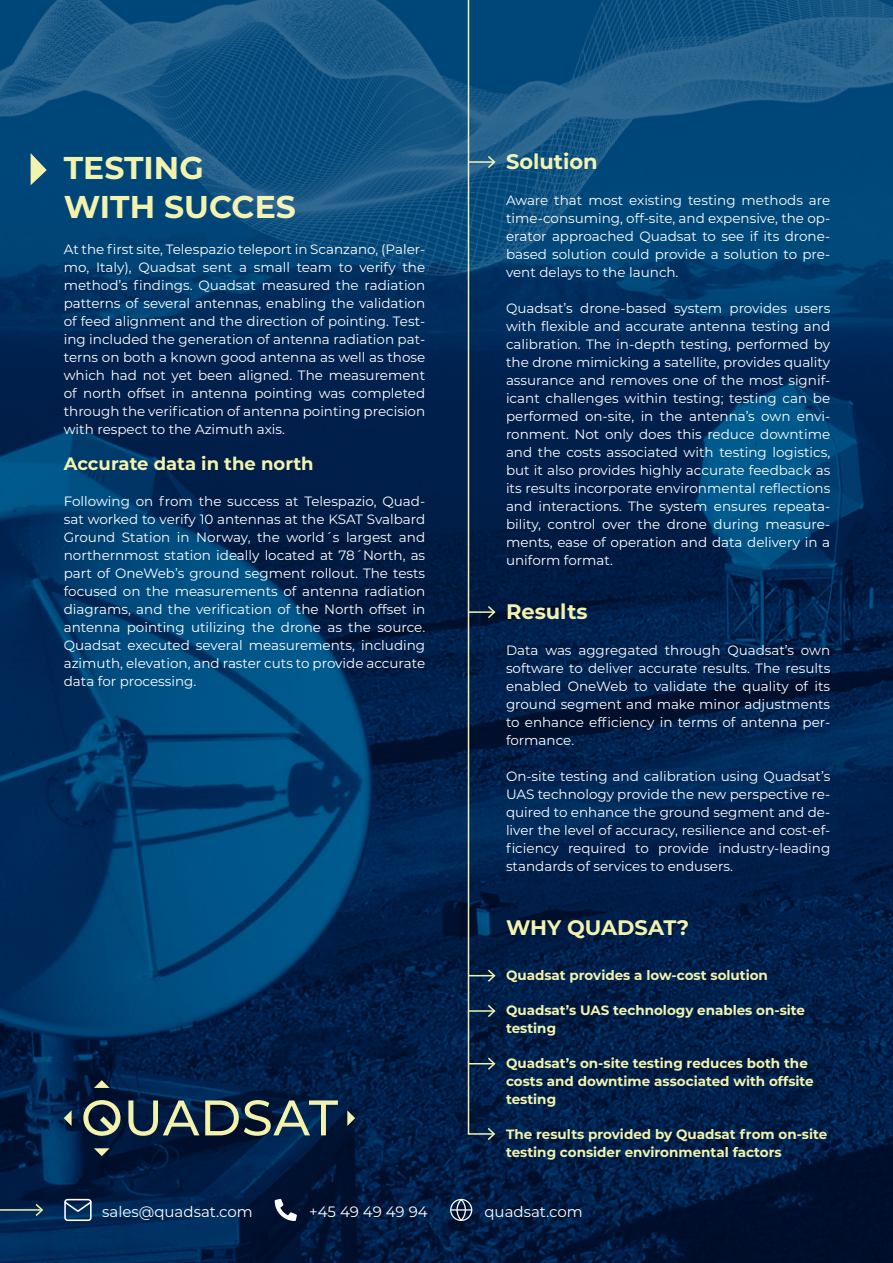
<style>
.page{position:relative;width:893px;height:1263px;background:#fff}
.page>*{position:absolute;margin:0;border:0;box-sizing:border-box;transform-origin:0 0}
.t1{font:700 31.5px/39px "Montserrat";color:#f3f3ae}
.t2{font:700 21px "Montserrat";color:#f3f3ae}
.t3{font:700 18px "Montserrat";color:#f3f3ae}
.t4{font:15px "Montserrat";color:#fff}
.t5{font:13.5px/18px "Montserrat";color:#fff;text-align:justify}
.t6{font:700 13.5px/18px "Montserrat";color:#f3f3ae}
</style>
<div class="page">
<img style="left:0;top:284px;width:893px;height:979px">
<svg style="left:467px;top:284px;width:30px;height:858px;background:#0e2c4f"></svg>
<svg style="left:128px;top:1100px;width:71px;height:36px;background:#4b5e63"></svg>
<svg style="left:205px;top:1100px;width:133px;height:36px;background:#4e6164"></svg>
<svg style="left:83px;top:1100px;width:37px;height:36px"></svg>
<svg style="left:94px;top:1080px;width:16px;height:8px"></svg>
<svg style="left:347px;top:1110px;width:8px;height:16px"></svg>
<svg style="left:94px;top:1148px;width:16px;height:8px"></svg>
<svg style="left:64px;top:1110px;width:8px;height:16px"></svg>
<img style="left:0;top:0;width:893px;height:284px">
<div style="left:64px;top:1199px;width:28px;height:22px;border:2px solid #fff;border-radius:3px"></div>
<svg style="left:64px;top:1200px;width:28px;height:13px"></svg>
<svg style="left:275px;top:1199px;width:22px;height:22px"></svg>
<div style="left:450px;top:1199px;width:22px;height:22px;border:1px solid #fff;border-radius:50%"></div>
<svg style="left:451px;top:1209px;width:21px;height:1px"></svg>
<div style="left:456px;top:1199px;width:10px;height:22px;border:1px solid #fff;border-radius:50%"></div>
<hr style="left:0;top:1209px;width:42px;height:2px;background:#f3f3ae">
<svg style="left:34px;top:1202px;width:10px;height:15px"></svg>
<h1 class="t1" style="left:64px;top:147px;width:234px">TESTING<br>WITH SUCCES</h1>
<p class="t5" style="left:64px;top:240px;width:363px">At the first site, Telespazio teleport in Scanzano, (Paler&shy;mo, Italy), Quadsat sent a small team to verify the method’s findings. Quadsat measured the radiation patterns of several antennas, enabling the validation of feed alignment and the direction of pointing. Test&shy;ing included the generation of antenna radiation pat&shy;terns on both a known good antenna as well as those which had not yet been aligned. The measurement of north offset in antenna pointing was completed through the verification of antenna pointing precision with respect to the Azimuth axis.</p>
<h3 class="t3" style="left:64px;top:451px;width:251px">Accurate data in the north</h3>
<p class="t5" style="left:64px;top:492px;width:363px">Following on from the success at Telespazio, Quad&shy;sat worked to verify 10 antennas at the KSAT Svalbard Ground Station in Norway, the world´s largest and northernmost station ideally located at 78´North, as part of OneWeb’s ground segment rollout. The tests focused on the measurements of antenna radiation diagrams, and the verification of the North offset in antenna pointing utilizing the drone as the source.<br>Quadsat executed several measurements, including azimuth, elevation, and raster cuts to provide accurate data for processing.</p>
<h2 class="t2" style="left:506px;top:147px;width:93px">Solution</h2>
<p class="t5" style="left:506px;top:191px;width:326px">Aware that most existing testing methods are time-consuming, off-site, and expensive, the op&shy;erator approached Quadsat to see if its drone&shy;based solution could provide a solution to pre&shy;vent delays to the launch.</p>
<p class="t5" style="left:506px;top:299px;width:326px">Quadsat’s drone-based system provides users with flexible and accurate antenna testing and calibration. The in-depth testing, performed by the drone mimicking a satellite, provides quality assurance and removes one of the most signif&shy;icant challenges within testing; testing can be performed on-site, in the antenna’s own envi&shy;ronment. Not only does this reduce downtime and the costs associated with testing logistics, but it also provides highly accurate feedback as its results incorporate environmental reflections and interactions. The system ensures repeata&shy;bility, control over the drone during measure&shy;ments, ease of operation and data delivery in a uniform format.</p>
<h2 class="t2" style="left:506px;top:597px;width:83px">Results</h2>
<p class="t5" style="left:506px;top:641px;width:326px">Data was aggregated through Quadsat’s own software to deliver accurate results. The results enabled OneWeb to validate the quality of its ground segment and make minor adjustments to enhance efficiency in terms of antenna per&shy;formance.</p>
<p class="t5" style="left:506px;top:767px;width:326px">On-site testing and calibration using Quadsat’s UAS technology provide the new perspective re&shy;quired to enhance the ground segment and de&shy;liver the level of accuracy, resilience and cost-ef&shy;ficiency required to provide industry-leading standards of services to endusers.</p>
<h2 class="t2" style="left:506px;top:912px;width:185px">WHY QUADSAT?</h2>
<p class="t6" style="left:506px;top:965px;width:263px">Quadsat provides a low-cost solution</p>
<p class="t6" style="left:506px;top:1000px;width:301px">Quadsat’s UAS technology enables on-site testing</p>
<p class="t6" style="left:506px;top:1053px;width:309px">Quadsat’s on-site testing reduces both the costs and downtime associated with offsite testing</p>
<p class="t6" style="left:506px;top:1124px;width:323px">The results provided by Quadsat from on-site testing consider environmental factors</p>
<p class="t4" style="left:102px;top:1201px;width:152px">sales@quadsat.com</p>
<p class="t4" style="left:309px;top:1201px;width:120px">+45 49 49 49 94</p>
<p class="t4" style="left:484px;top:1201px;width:100px">quadsat.com</p>
</div>
